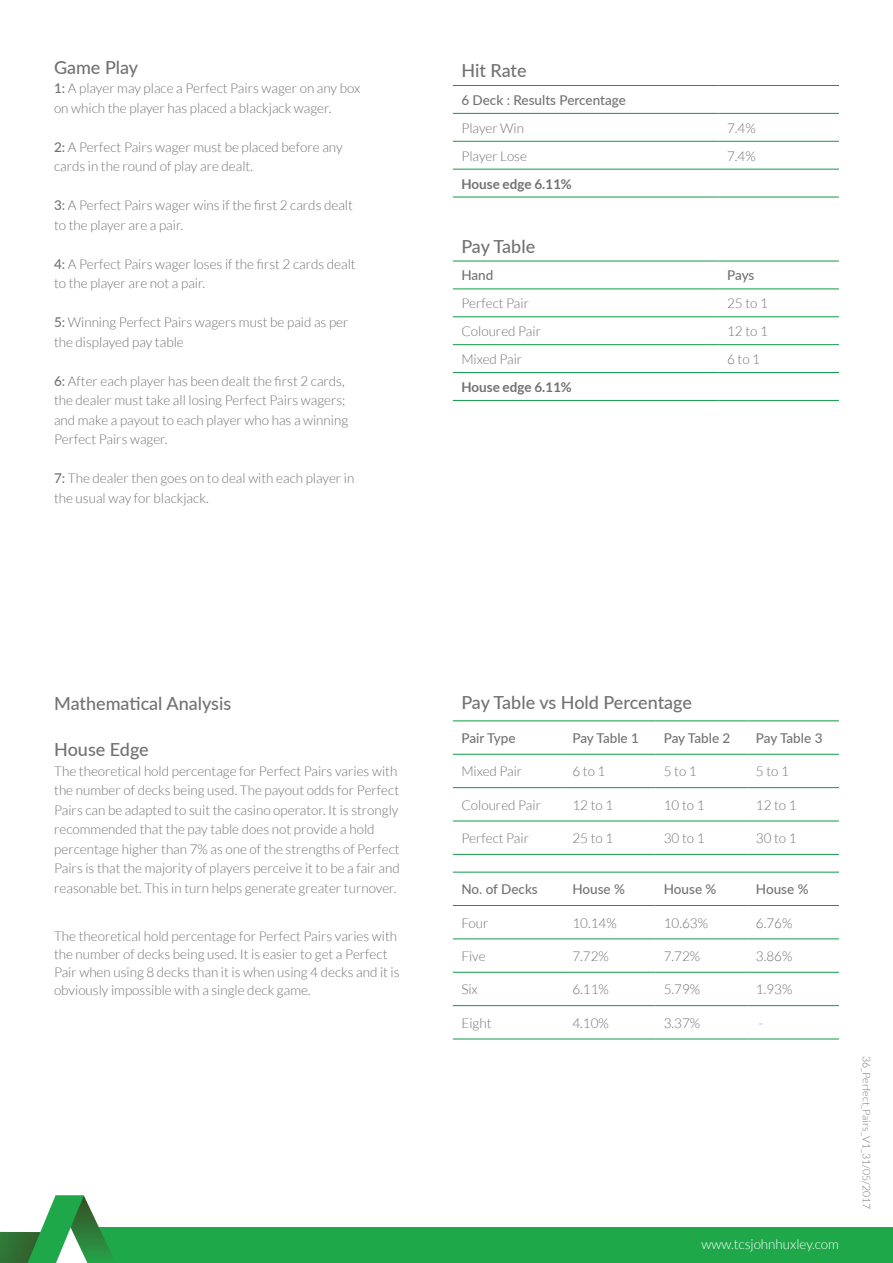
<style>
.page{position:relative;width:893px;height:1263px;background:#fff}
.page>*{position:absolute;margin:0;border:0;box-sizing:border-box;transform-origin:0 0}
.t1{font:500 18px "Lato";color:#717271}
.t2{font:300 13.5px/19.5px "Lato";color:#717271}
.t3{font:500 13.5px "Lato";color:#717271}
.t4{font:700 13.5px "Lato";color:#717271}
.t5{font:300 13.5px "Lato";color:#fff}
.t6{font:300 10.5px "Lato";color:#717271}
.s1{font-weight:500}
</style>
<div class="page">
<div style="left:88px;top:1228px;width:805px;height:35px;background:#1fa84a"></div>
<svg style="left:0;top:1195px;width:116px;height:68px"></svg>
<hr style="left:453px;top:113px;width:266px;height:1px;background:#119a48">
<hr style="left:719px;top:113px;width:120px;height:1px;background:#119a48">
<hr style="left:453px;top:141px;width:266px;height:1px;background:#119a48">
<hr style="left:719px;top:141px;width:120px;height:1px;background:#119a48">
<hr style="left:453px;top:169px;width:266px;height:1px;background:#119a48">
<hr style="left:719px;top:169px;width:120px;height:1px;background:#119a48">
<hr style="left:453px;top:197px;width:266px;height:1px;background:#119a48">
<hr style="left:719px;top:197px;width:120px;height:1px;background:#119a48">
<hr style="left:453px;top:85px;width:266px;height:1px;background:#119a48">
<hr style="left:719px;top:85px;width:120px;height:1px;background:#119a48">
<hr style="left:453px;top:288px;width:266px;height:1px;background:#119a48">
<hr style="left:719px;top:288px;width:120px;height:1px;background:#119a48">
<hr style="left:453px;top:316px;width:266px;height:1px;background:#119a48">
<hr style="left:719px;top:316px;width:120px;height:1px;background:#119a48">
<hr style="left:453px;top:344px;width:266px;height:1px;background:#119a48">
<hr style="left:719px;top:344px;width:120px;height:1px;background:#119a48">
<hr style="left:453px;top:372px;width:266px;height:1px;background:#119a48">
<hr style="left:719px;top:372px;width:120px;height:1px;background:#119a48">
<hr style="left:453px;top:400px;width:266px;height:1px;background:#119a48">
<hr style="left:719px;top:400px;width:120px;height:1px;background:#119a48">
<hr style="left:453px;top:261px;width:266px;height:1px;background:#119a48">
<hr style="left:719px;top:261px;width:120px;height:1px;background:#119a48">
<hr style="left:453px;top:754px;width:111px;height:1px;background:#119a48">
<hr style="left:564px;top:754px;width:91px;height:1px;background:#119a48">
<hr style="left:655px;top:754px;width:92px;height:1px;background:#119a48">
<hr style="left:747px;top:754px;width:92px;height:1px;background:#119a48">
<hr style="left:453px;top:787px;width:111px;height:1px;background:#119a48">
<hr style="left:564px;top:787px;width:91px;height:1px;background:#119a48">
<hr style="left:655px;top:787px;width:92px;height:1px;background:#119a48">
<hr style="left:747px;top:787px;width:92px;height:1px;background:#119a48">
<hr style="left:453px;top:821px;width:111px;height:1px;background:#119a48">
<hr style="left:564px;top:821px;width:91px;height:1px;background:#119a48">
<hr style="left:655px;top:821px;width:92px;height:1px;background:#119a48">
<hr style="left:747px;top:821px;width:92px;height:1px;background:#119a48">
<hr style="left:453px;top:854px;width:111px;height:1px;background:#119a48">
<hr style="left:564px;top:854px;width:91px;height:1px;background:#119a48">
<hr style="left:655px;top:854px;width:92px;height:1px;background:#119a48">
<hr style="left:747px;top:854px;width:92px;height:1px;background:#119a48">
<hr style="left:453px;top:720px;width:111px;height:1px;background:#119a48">
<hr style="left:564px;top:720px;width:91px;height:1px;background:#119a48">
<hr style="left:655px;top:720px;width:92px;height:1px;background:#119a48">
<hr style="left:747px;top:720px;width:92px;height:1px;background:#119a48">
<hr style="left:453px;top:905px;width:111px;height:1px;background:#119a48">
<hr style="left:564px;top:905px;width:91px;height:1px;background:#119a48">
<hr style="left:655px;top:905px;width:92px;height:1px;background:#119a48">
<hr style="left:747px;top:905px;width:92px;height:1px;background:#119a48">
<hr style="left:453px;top:938px;width:111px;height:1px;background:#119a48">
<hr style="left:564px;top:938px;width:91px;height:1px;background:#119a48">
<hr style="left:655px;top:938px;width:92px;height:1px;background:#119a48">
<hr style="left:747px;top:938px;width:92px;height:1px;background:#119a48">
<hr style="left:453px;top:972px;width:111px;height:1px;background:#119a48">
<hr style="left:564px;top:972px;width:91px;height:1px;background:#119a48">
<hr style="left:655px;top:972px;width:92px;height:1px;background:#119a48">
<hr style="left:747px;top:972px;width:92px;height:1px;background:#119a48">
<hr style="left:453px;top:1005px;width:111px;height:1px;background:#119a48">
<hr style="left:564px;top:1005px;width:91px;height:1px;background:#119a48">
<hr style="left:655px;top:1005px;width:92px;height:1px;background:#119a48">
<hr style="left:747px;top:1005px;width:92px;height:1px;background:#119a48">
<hr style="left:453px;top:1038px;width:111px;height:1px;background:#119a48">
<hr style="left:564px;top:1038px;width:91px;height:1px;background:#119a48">
<hr style="left:655px;top:1038px;width:92px;height:1px;background:#119a48">
<hr style="left:747px;top:1038px;width:92px;height:1px;background:#119a48">
<hr style="left:453px;top:872px;width:111px;height:1px;background:#119a48">
<hr style="left:564px;top:872px;width:91px;height:1px;background:#119a48">
<hr style="left:655px;top:872px;width:92px;height:1px;background:#119a48">
<hr style="left:747px;top:872px;width:92px;height:1px;background:#119a48">
<p class="t1" style="left:54px;top:54px;width:86px">Game Play</p>
<p class="t2" style="left:54px;top:78px;width:308px"><span class="s1">1:</span> A player may place a Perfect Pairs wager on any box on which the player has placed a blackjack wager.</p>
<p class="t2" style="left:54px;top:137px;width:290px"><span class="s1">2:</span> A Perfect Pairs wager must be placed before any cards in the round of play are dealt.</p>
<p class="t2" style="left:54px;top:195px;width:300px"><span class="s1">3:</span> A Perfect Pairs wager wins if the first 2 cards dealt to the player are a pair.</p>
<p class="t2" style="left:54px;top:254px;width:303px"><span class="s1">4:</span> A Perfect Pairs wager loses if the first 2 cards dealt to the player are not a pair.</p>
<p class="t2" style="left:54px;top:312px;width:296px"><span class="s1">5:</span> Winning Perfect Pairs wagers must be paid as per the displayed pay table</p>
<p class="t2" style="left:54px;top:371px;width:296px"><span class="s1">6:</span> After each player has been dealt the first 2 cards, the dealer must take all losing Perfect Pairs wagers; and make a payout to each player who has a winning Perfect Pairs wager.</p>
<p class="t2" style="left:54px;top:468px;width:302px"><span class="s1">7:</span> The dealer then goes on to deal with each player in the usual way for blackjack.</p>
<p class="t1" style="left:461px;top:57px;width:67px">Hit Rate</p>
<p class="t3" style="left:461px;top:90px;width:166px">6 Deck : Results Percentage</p>
<p class="t2" style="left:461px;top:118px;width:64px">Player Win</p>
<p class="t2" style="left:727px;top:118px;width:30px">7.4%</p>
<p class="t2" style="left:461px;top:146px;width:67px">Player Lose</p>
<p class="t2" style="left:727px;top:146px;width:30px">7.4%</p>
<p class="t4" style="left:461px;top:176px;width:112px">House edge 6.11%</p>
<p class="t1" style="left:461px;top:233px;width:75px">Pay Table</p>
<p class="t3" style="left:461px;top:266px;width:34px">Hand</p>
<p class="t3" style="left:727px;top:266px;width:29px">Pays</p>
<p class="t2" style="left:461px;top:294px;width:69px">Perfect Pair</p>
<p class="t2" style="left:727px;top:294px;width:42px">25 to 1</p>
<p class="t2" style="left:461px;top:322px;width:81px">Coloured Pair</p>
<p class="t2" style="left:727px;top:322px;width:42px">12 to 1</p>
<p class="t2" style="left:461px;top:349px;width:62px">Mixed Pair</p>
<p class="t2" style="left:727px;top:349px;width:34px">6 to 1</p>
<p class="t4" style="left:461px;top:379px;width:112px">House edge 6.11%</p>
<p class="t1" style="left:54px;top:690px;width:179px">Mathematical Analysis</p>
<p class="t1" style="left:54px;top:736px;width:96px">House Edge</p>
<p class="t2" style="left:54px;top:761px;width:347px">The theoretical hold percentage for Perfect Pairs varies with the number of decks being used. The payout odds for Perfect Pairs can be adapted to suit the casino operator. It is strongly recommended that the pay table does not provide a hold percentage higher than 7% as one of the strengths of Perfect Pairs is that the majority of players perceive it to be a fair and reasonable bet. This in turn helps generate greater turnover.</p>
<p class="t2" style="left:54px;top:928px;width:347px;line-height:18px">The theoretical hold percentage for Perfect Pairs varies with the number of decks being used. It is easier to get a Perfect Pair when using 8 decks than it is when using 4 decks and it is obviously impossible with a single deck game.</p>
<p class="t1" style="left:461px;top:690px;width:232px">Pay Table vs Hold Percentage</p>
<p class="t3" style="left:461px;top:728px;width:56px">Pair Type</p>
<p class="t3" style="left:572px;top:728px;width:68px">Pay Table 1</p>
<p class="t3" style="left:664px;top:728px;width:68px">Pay Table 2</p>
<p class="t3" style="left:756px;top:728px;width:68px">Pay Table 3</p>
<p class="t2" style="left:461px;top:762px;width:62px">Mixed Pair</p>
<p class="t2" style="left:572px;top:762px;width:34px">6 to 1</p>
<p class="t2" style="left:664px;top:762px;width:34px">5 to 1</p>
<p class="t2" style="left:756px;top:762px;width:34px">5 to 1</p>
<p class="t2" style="left:461px;top:795px;width:81px">Coloured Pair</p>
<p class="t2" style="left:572px;top:795px;width:42px">12 to 1</p>
<p class="t2" style="left:664px;top:795px;width:42px">10 to 1</p>
<p class="t2" style="left:756px;top:795px;width:42px">12 to 1</p>
<p class="t2" style="left:461px;top:828px;width:69px">Perfect Pair</p>
<p class="t2" style="left:572px;top:828px;width:42px">25 to 1</p>
<p class="t2" style="left:664px;top:828px;width:42px">30 to 1</p>
<p class="t2" style="left:756px;top:828px;width:42px">30 to 1</p>
<p class="t3" style="left:461px;top:880px;width:78px">No. of Decks</p>
<p class="t3" style="left:572px;top:880px;width:54px">House %</p>
<p class="t3" style="left:664px;top:880px;width:54px">House %</p>
<p class="t3" style="left:756px;top:880px;width:54px">House %</p>
<p class="t2" style="left:461px;top:913px;width:29px">Four</p>
<p class="t2" style="left:572px;top:913px;width:46px">10.14%</p>
<p class="t2" style="left:664px;top:913px;width:46px">10.63%</p>
<p class="t2" style="left:756px;top:913px;width:38px">6.76%</p>
<p class="t2" style="left:461px;top:946px;width:26px">Five</p>
<p class="t2" style="left:572px;top:946px;width:38px">7.72%</p>
<p class="t2" style="left:664px;top:946px;width:38px">7.72%</p>
<p class="t2" style="left:756px;top:946px;width:38px">3.86%</p>
<p class="t2" style="left:461px;top:980px;width:18px">Six</p>
<p class="t2" style="left:572px;top:980px;width:38px">6.11%</p>
<p class="t2" style="left:664px;top:980px;width:38px">5.79%</p>
<p class="t2" style="left:756px;top:980px;width:38px">1.93%</p>
<p class="t2" style="left:461px;top:1013px;width:32px">Eight</p>
<p class="t2" style="left:572px;top:1013px;width:38px">4.10%</p>
<p class="t2" style="left:664px;top:1013px;width:38px">3.37%</p>
<p class="t2" style="left:758px;top:1013px;width:6px">-</p>
<p class="t5" style="left:701px;top:1237px;width:139px">www.tcsjohnhuxley.com</p>
<p class="t6" style="left:872px;top:1056px;width:154px;rotate:90deg">36_Perfect_Pairs_V1_31/05/2017</p>
</div>
